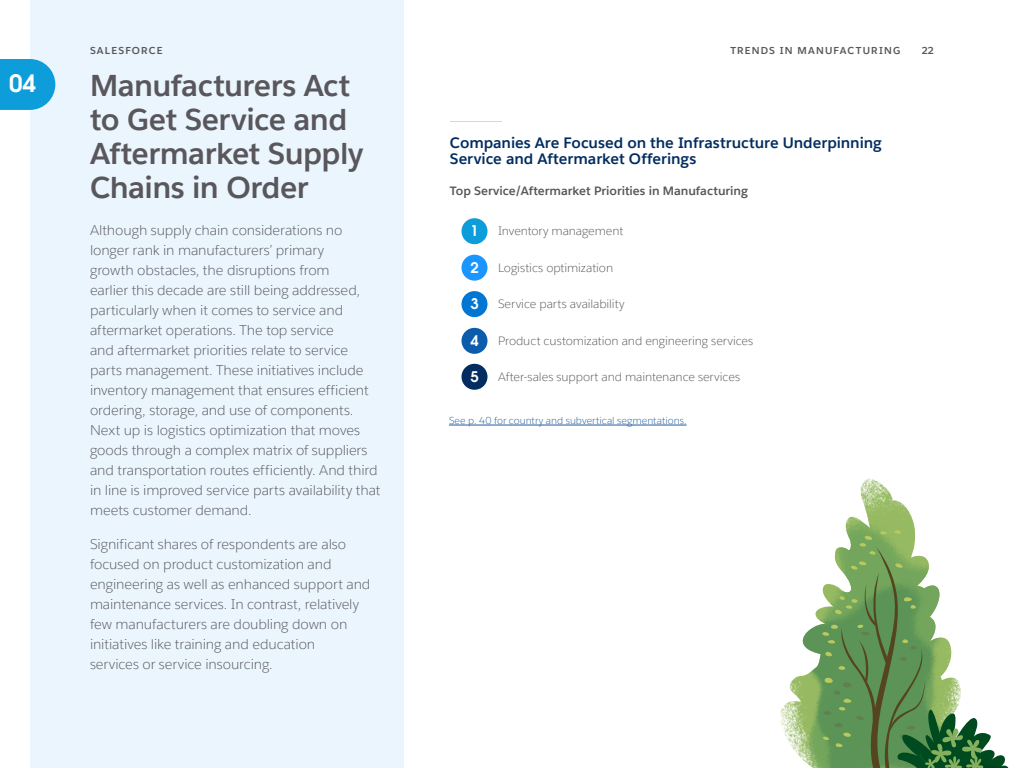
<style>
.page{position:relative;width:1024px;height:768px;background:#fff}
.page>*{position:absolute;margin:0;border:0;box-sizing:border-box;transform-origin:0 0}
.t1{font:700 30px/34px "Salesforce Sans";letter-spacing:-.02em;color:#59575c}
.t2{font:24px "Avant Garde For Salesforce Dm";color:#fff}
.t3{font:700 15px/16px "Salesforce Sans";letter-spacing:-.005em;color:#032d60}
.t4{font:14.7px "Avant Garde For Salesforce Dm";color:#fff}
.t5{font:300 14px/20px "Salesforce Sans";letter-spacing:-.01em;color:#59575c}
.t6{font:300 12px "Salesforce Sans";letter-spacing:-.01em;color:#59575c}
.t7{font:700 12px "Salesforce Sans";letter-spacing:-.005em;color:#59575c}
.t8{font:300 10px "Salesforce Sans";color:#215e9e}
.t9{font:700 10px "Salesforce Sans";letter-spacing:.12em;color:#59575c}
</style>
<div class="page">
<div style="left:30px;top:0;width:374px;height:768px;background:#eaf5fe"></div>
<img style="left:780px;top:479px;width:110px;height:243px">
<img style="left:788px;top:493px;width:127px;height:64px">
<img style="left:781px;top:557px;width:40px;height:211px">
<svg style="left:821px;top:530px;width:188px;height:238px"></svg>
<hr style="left:450px;top:121px;width:52px;height:1px;background:#7a787d">
<div style="left:462px;top:218px;width:26px;height:26px;background:#0d9dda;border-radius:50%"></div>
<div style="left:462px;top:255px;width:26px;height:26px;background:#1b96ff;border-radius:50%"></div>
<div style="left:462px;top:291px;width:26px;height:26px;background:#0176d3;border-radius:50%"></div>
<div style="left:462px;top:328px;width:26px;height:26px;background:#0b5cab;border-radius:50%"></div>
<div style="left:462px;top:364px;width:26px;height:26px;background:#032d60;border-radius:50%"></div>
<hr style="left:449px;top:425px;width:238px;height:1px;background:#215e9e">
<svg style="left:0;top:59px;width:55px;height:51px;background:#22a5dd"></svg>
<h2 class="t2" style="left:9px;top:68px;width:28px">04</h2>
<p class="t9" style="left:90px;top:44px;width:74px">SALESFORCE</p>
<p class="t9" style="left:730px;top:44px;width:172px">TRENDS IN MANUFACTURING</p>
<p class="t9" style="left:922px;top:44px;width:14px">22</p>
<h1 class="t1" style="left:90px;top:68px;width:275px">Manufacturers Act to Get Service and<br>Aftermarket Supply<br>Chains in Order</h1>
<p class="t5" style="left:90px;top:220px;width:292px">Although supply chain considerations no longer rank in manufacturers’ primary<br>growth obstacles, the disruptions from<br>earlier this decade are still being addressed, particularly when it comes to service and aftermarket operations. The top service<br>and aftermarket priorities relate to service parts management. These initiatives include inventory management that ensures efficient ordering, storage, and use of components.<br>Next up is logistics optimization that moves goods through a complex matrix of suppliers and transportation routes efficiently. And third in line is improved service parts availability that meets customer demand.</p>
<p class="t5" style="left:90px;top:534px;width:282px">Significant shares of respondents are also focused on product customization and engineering as well as enhanced support and maintenance services. In contrast, relatively few manufacturers are doubling down on initiatives like training and education<br>services or service insourcing.</p>
<p class="t3" style="left:450px;top:135px;width:433px">Companies Are Focused on the Infrastructure Underpinning<br>Service and Aftermarket Offerings</p>
<p class="t7" style="left:450px;top:183px;width:300px">Top Service/Aftermarket Priorities in Manufacturing</p>
<p class="t4" style="left:470px;top:221px;width:10px">1</p>
<p class="t4" style="left:470px;top:258px;width:10px">2</p>
<p class="t4" style="left:470px;top:294px;width:10px">3</p>
<p class="t4" style="left:470px;top:331px;width:10px">4</p>
<p class="t4" style="left:470px;top:367px;width:10px">5</p>
<p class="t8" style="left:449px;top:415px;width:239px">See p. 40 for country and subvertical segmentations.</p>
<p class="t6" style="left:498px;top:224px;width:127px">Inventory management</p>
<p class="t6" style="left:498px;top:260px;width:117px">Logistics optimization</p>
<p class="t6" style="left:498px;top:296px;width:128px">Service parts availability</p>
<p class="t6" style="left:498px;top:333px;width:257px">Product customization and engineering services</p>
<p class="t6" style="left:498px;top:369px;width:244px">After-sales support and maintenance services</p>
</div>
